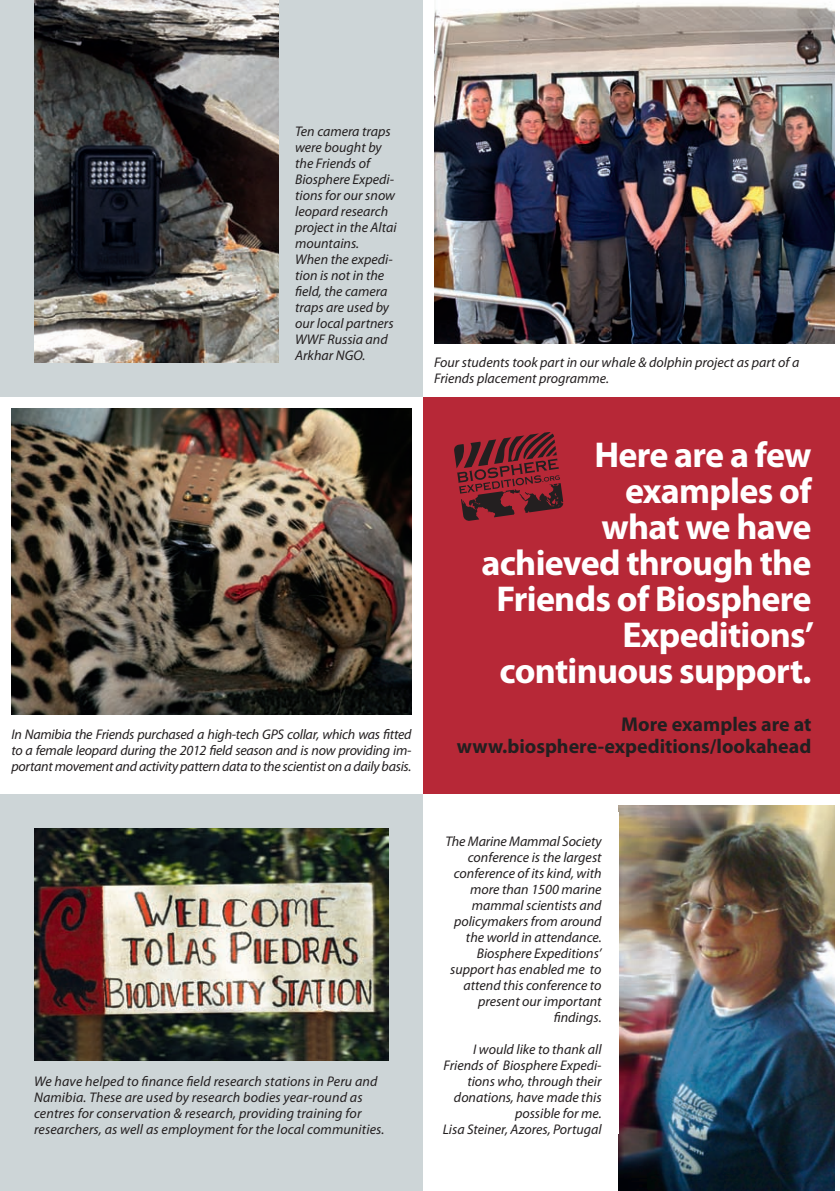
<style>
.page{position:relative;width:840px;height:1191px;background:#fff}
.page>*{position:absolute;margin:0;border:0;box-sizing:border-box;transform-origin:0 0}
.t1{font:700 36px/36px "Myriad Pro";letter-spacing:-.02em;color:#fff;text-align:right}
.t2{font:700 20px/22px "Myriad Pro";color:#231f20;text-align:right}
.t3{font:italic 14px/16px "Myriad Pro";color:#231f20}
</style>
<div class="page">
<div style="left:0;top:794px;width:422px;height:397px;background:#cdd5d7"></div>
<div style="left:0;top:0;width:422px;height:397px;background:#cdd5d7"></div>
<hr style="left:0;top:397px;width:1px;height:397px;background:#cdd5d7">
<div style="left:422px;top:397px;width:417px;height:397px;background:#b72837"></div>
<img style="left:34px;top:0;width:244px;height:363px">
<img style="left:618px;top:805px;width:215px;height:386px">
<img style="left:34px;top:828px;width:354px;height:232px">
<img style="left:11px;top:408px;width:400px;height:306px">
<svg style="left:454px;top:432px;width:109px;height:89px"></svg>
<img style="left:434px;top:5px;width:399px;height:338px">
<p class="t3" style="left:295px;top:123px;width:103px">Ten camera traps were bought by the Friends of<br>Biosphere Expedi&shy;tions for our snow leopard research project in the Altai mountains.<br>When the expedi&shy;tion is not in the field, the camera traps are used by our local partners<br>WWF Russia and<br>Arkhar NGO.</p>
<p class="t3" style="left:11px;top:726px;width:401px;text-align:justify">In Namibia the Friends purchased a high-tech GPS collar, which was fitted to a female leopard during the 2012 field season and is now providing im&shy;portant movement and activity pattern data to the scientist on a daily basis.</p>
<p class="t3" style="left:434px;top:354px;width:366px">Four students took part in our whale &amp; dolphin project as part of a<br>Friends placement programme.</p>
<p class="t1" style="left:481px;top:436px;width:334px">Here are a few examples of<br>what we have achieved through the<br>Friends of Biosphere<br>Expeditions’ continuous support.</p>
<p class="t2" style="left:456px;top:713px;width:356px">More examples are at www.biosphere-expeditions/lookahead</p>
<p class="t3" style="left:34px;top:1073px;width:352px">We have helped to finance field research stations in Peru and Namibia. These are used by research bodies year-round as centres for conservation &amp; research, providing training for researchers, as well as employment for the local communities.</p>
<p class="t3" style="left:445px;top:833px;width:157px;text-align:right">The Marine Mammal Society conference is the largest conference of its kind, with more than 1500 marine mammal scientists and policymakers from around the world in attendance.<br>Biosphere Expeditions’ support has enabled me to attend this conference to present our important findings.</p>
<p class="t3" style="left:442px;top:1041px;width:160px;text-align:right">I would like to thank all<br>Friends of Biosphere Expedi&shy;tions who, through their donations, have made this possible for me.<br>Lisa Steiner, Azores, Portugal</p>
</div>
